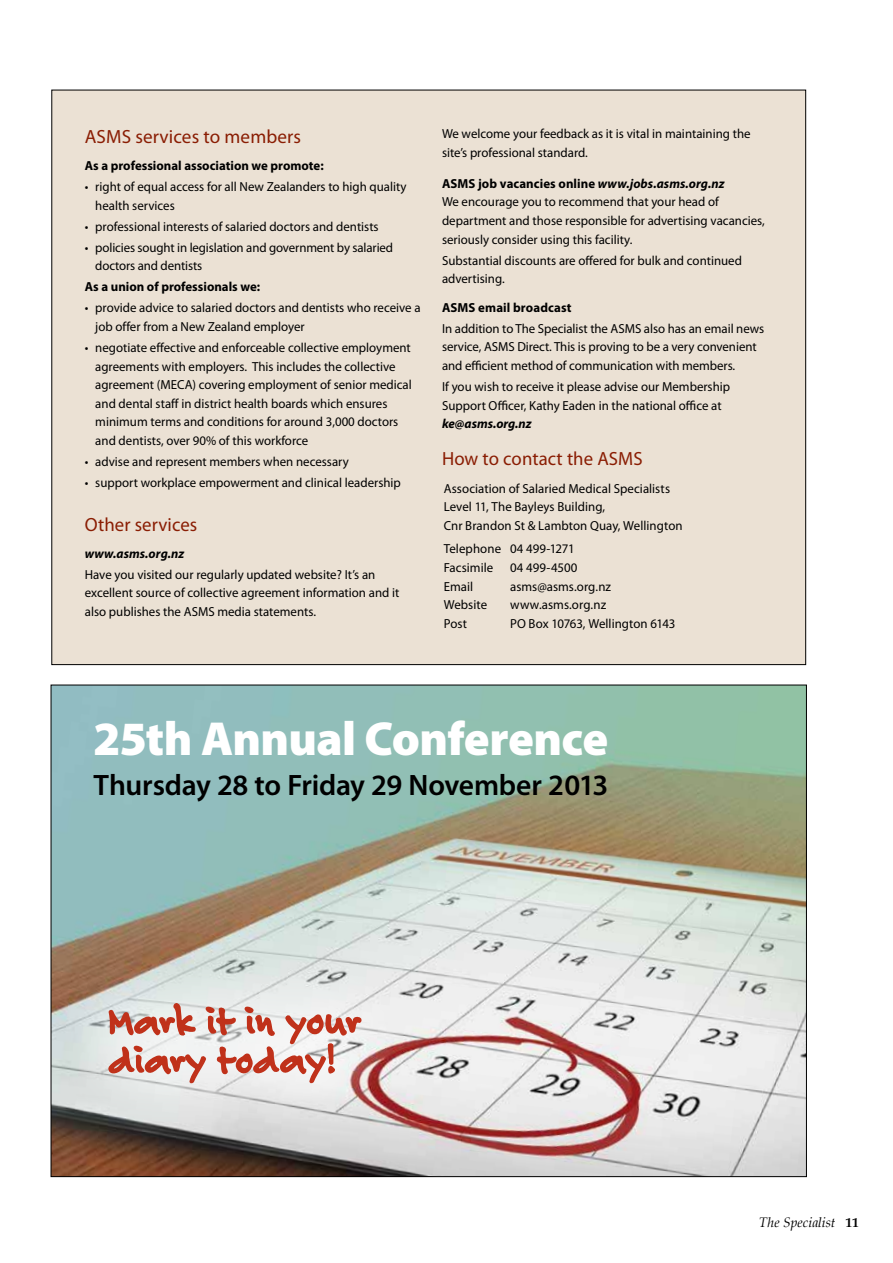
<style>
.page{position:relative;width:893px;height:1263px;background:#fff}
.page>*{position:absolute;margin:0;border:0;box-sizing:border-box;transform-origin:0 0}
.t1{font:900 48px "Myriad Pro";letter-spacing:-.015em;color:#fff}
.t2{font:43.05px/39px "Felt Tip Roman";letter-spacing:.005em;color:#c0311a}
.t3{font:600 29.7px "Myriad Pro";letter-spacing:-.01em;color:#000}
.t4{font:19.2px "Myriad Pro";letter-spacing:.005em;color:#8a1d03}
.t5{font:italic 13.5px "Palatino";letter-spacing:.005em;color:#000}
.t6{font:13.2px/18.6px "Myriad Pro";color:#000}
.t7{font:700 13.2px "Myriad Pro";color:#000}
.t8{font:italic 700 13.2px "Myriad Pro";letter-spacing:.005em;color:#000}
.s1{font-weight:700}
.s2{font-weight:700;font-style:italic}
.s3{font-weight:700;font-style:normal}
</style>
<div class="page">
<div style="left:52px;top:90px;width:754px;height:575px;background:#ebe1d4"></div>
<img style="left:53px;top:687px;width:752px;height:488px">
<div style="left:53px;top:950px;width:361px;height:186px;background:#fff;opacity:.81"></div>
<svg style="left:105px;top:872px;width:258px;height:306px;background:#bdb2ab"></svg>
<h3 class="t4" style="left:85px;top:126px;width:218px">ASMS services to members</h3>
<p class="t7" style="left:85px;top:158px;width:240px">As a professional association we promote:</p>
<p class="t6" style="left:95px;top:177px;width:313px;text-indent:-10px">• right of equal access for all New Zealanders to high quality health services</p>
<p class="t6" style="left:85px;top:217px;width:295px">• professional interests of salaried doctors and dentists</p>
<p class="t6" style="left:95px;top:238px;width:299px;text-indent:-10px">• policies sought in legislation and government by salaried doctors and dentists</p>
<p class="t7" style="left:85px;top:279px;width:177px">As a union of professionals we:</p>
<p class="t6" style="left:95px;top:299px;width:327px;text-indent:-10px">• provide advice to salaried doctors and dentists who receive a job offer from a New Zealand employer</p>
<p class="t6" style="left:95px;top:339px;width:318px;text-indent:-10px">• negotiate effective and enforceable collective employment agreements with employers. This includes the collective agreement (MECA) covering employment of senior medical and dental staff in district health boards which ensures minimum terms and conditions for around 3,000 doctors and dentists, over 90% of this workforce</p>
<p class="t6" style="left:85px;top:453px;width:265px">• advise and represent members when necessary</p>
<p class="t6" style="left:85px;top:474px;width:318px">• support workplace empowerment and clinical leadership</p>
<h3 class="t4" style="left:85px;top:514px;width:114px">Other services</h3>
<p class="t8" style="left:85px;top:546px;width:101px">www.asms.org.nz</p>
<p class="t6" style="left:85px;top:565px;width:316px">Have you visited our regularly updated website? It’s an excellent source of collective agreement information and it also publishes the ASMS media statements.</p>
<p class="t6" style="left:442px;top:125px;width:310px">We welcome your feedback as it is vital in maintaining the site’s professional standard.</p>
<p class="t6" style="left:442px;top:174px;width:324px"><span class="s1">ASMS job vacancies online</span> <span class="s2">www.jobs.asms.org.nz<br></span>We encourage you to recommend that your head of department and those responsible for advertising vacancies, seriously consider using this facility.</p>
<p class="t6" style="left:442px;top:251px;width:301px">Substantial discounts are offered for bulk and continued advertising.</p>
<p class="t7" style="left:442px;top:300px;width:131px">ASMS email broadcast</p>
<p class="t6" style="left:442px;top:319px;width:324px">In addition to The Specialist the ASMS also has an email news service, ASMS Direct. This is proving to be a very convenient and efficient method of communication with members.</p>
<p class="t6" style="left:442px;top:378px;width:290px">If you wish to receive it please advise our Membership<br>Support Officer, Kathy Eaden in the national office at</p>
<p class="t8" style="left:442px;top:416px;width:91px">ke@asms.org.nz</p>
<h3 class="t4" style="left:442px;top:449px;width:202px">How to contact the ASMS</h3>
<p class="t6" style="left:444px;top:479px;width:240px">Association of Salaried Medical Specialists<br>Level 11, The Bayleys Building,<br>Cnr Brandon St &amp; Lambton Quay, Wellington</p>
<p class="t6" style="left:444px;top:540px;width:132px">Telephone 04 499-1271<br>Facsimile</p>
<p class="t6" style="left:510px;top:558px;width:69px">04 499-4500</p>
<p class="t6" style="left:444px;top:577px;width:31px">Email</p>
<p class="t6" style="left:510px;top:577px;width:102px">asms@asms.org.nz</p>
<p class="t6" style="left:444px;top:596px;width:45px">Website</p>
<p class="t6" style="left:510px;top:596px;width:98px">www.asms.org.nz</p>
<p class="t6" style="left:444px;top:614px;width:39px">Post PO</p>
<p class="t6" style="left:529px;top:614px;width:148px">Box 10763, Wellington 6143</p>
<h1 class="t1" style="left:93px;top:711px;width:517px">25th Annual Conference</h1>
<h3 class="t3" style="left:94px;top:768px;width:516px">Thursday 28 to Friday 29 November 2013</h3>
<h2 class="t2" style="left:108px;top:1000px;width:254px">Mark it in your diary today!</h2>
<p class="t5" style="left:759px;top:1212px;width:101px">The Specialist <span class="s3">11</span></p>
</div>
